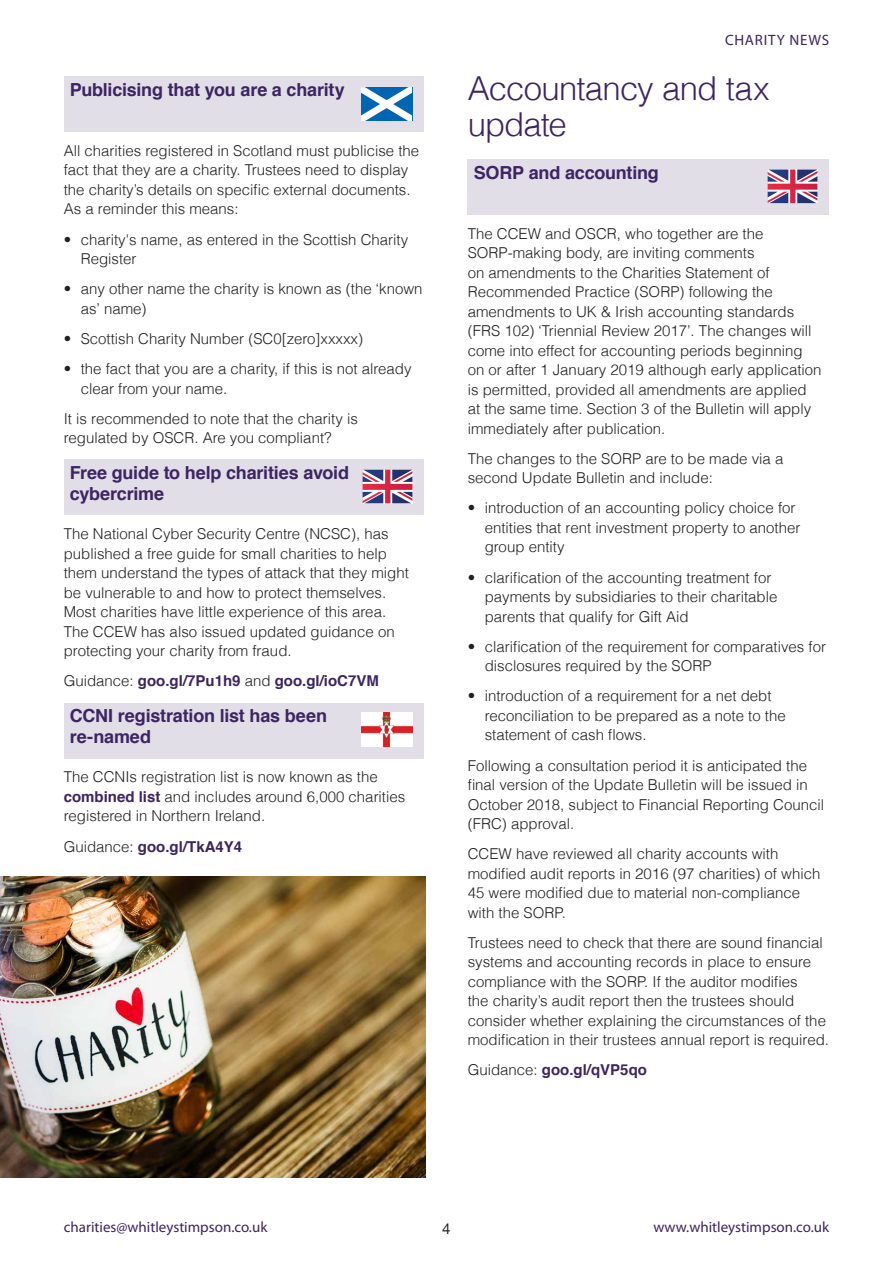
<style>
.page{position:relative;width:893px;height:1263px;background:#fff}
.page>*{position:absolute;margin:0;border:0;box-sizing:border-box;transform-origin:0 0}
.t1{font:300 33px/36px "Helvetica";letter-spacing:-.025em;color:#3d2462}
.t2{font:700 18px/21px "Helvetica";letter-spacing:-.01em;color:#3d2462}
.t3{font:300 15px/19.5px "Helvetica";color:#231f20}
.t4{font:700 15px "Helvetica";color:#3d2462}
.t5{font:15px "Myriad Pro";color:#3d2462}
.t6{font:15px "Myriad Pro";letter-spacing:.05em;color:#3d2462}
.t7{font:15px "Helvetica Neue";color:#231f20}
.s1{font-weight:300;color:#231f20}
.s2{font-weight:700;color:#3d2462}
</style>
<div class="page">
<div style="left:64px;top:77px;width:360px;height:55px;background:#e2dee7"></div>
<div style="left:64px;top:460px;width:360px;height:55px;background:#e2dee7"></div>
<div style="left:64px;top:703px;width:360px;height:55px;background:#e2dee7"></div>
<div style="left:468px;top:159px;width:361px;height:56px;background:#e2dee7"></div>
<svg style="left:361px;top:87px;width:51px;height:34px;background:#6ca6d3"></svg>
<svg style="left:363px;top:470px;width:49px;height:33px;background:#ab7191"></svg>
<img style="left:361px;top:712px;width:51px;height:35px">
<svg style="left:768px;top:169px;width:49px;height:34px;background:#ab7392"></svg>
<img style="left:0;top:876px;width:425px;height:302px">
<p class="t2" style="left:70px;top:80px;width:276px">Publicising that you are a charity</p>
<p class="t3" style="left:64px;top:141px;width:357px">All charities registered in Scotland must publicise the fact that they are a charity. Trustees need to display the charity’s details on specific external documents.<br>As a reminder this means:</p>
<p class="t3" style="left:81px;top:229px;width:329px;text-indent:-17px">• charity's name, as entered in the Scottish Charity<br>Register</p>
<p class="t3" style="left:81px;top:279px;width:343px;text-indent:-17px">• any other name the charity is known as (the ‘known as’ name)</p>
<p class="t3" style="left:64px;top:329px;width:301px">• Scottish Charity Number (SC0[zero]xxxxx)</p>
<p class="t3" style="left:81px;top:359px;width:332px;text-indent:-17px">• the fact that you are a charity, if this is not already clear from your name.</p>
<p class="t3" style="left:64px;top:408px;width:296px">It is recommended to note that the charity is regulated by OSCR. Are you compliant?</p>
<p class="t2" style="left:70px;top:463px;width:281px">Free guide to help charities avoid cybercrime</p>
<p class="t3" style="left:64px;top:524px;width:347px">The National Cyber Security Centre (NCSC), has published a free guide for small charities to help them understand the types of attack that they might be vulnerable to and how to protect themselves.<br>Most charities have little experience of this area.<br>The CCEW has also issued updated guidance on protecting your charity from fraud.</p>
<p class="t4" style="left:64px;top:671px;width:317px"><span class="s1">Guidance:</span> goo.gl/7Pu1h9 <span class="s1">and</span> goo.gl/ioC7VM</p>
<p class="t2" style="left:70px;top:707px;width:259px">CCNI registration list has been re-named</p>
<p class="t3" style="left:64px;top:767px;width:343px">The CCNIs registration list is now known as the <span class="s2">combined list</span> and includes around 6,000 charities registered in Northern Ireland.</p>
<p class="t4" style="left:64px;top:836px;width:180px"><span class="s1">Guidance:</span> goo.gl/TkA4Y4</p>
<p class="t6" style="left:725px;top:31px;width:106px">CHARITY NEWS</p>
<h1 class="t1" style="left:468px;top:70px;width:303px">Accountancy and tax update</h1>
<p class="t2" style="left:474px;top:163px;width:187px">SORP and accounting</p>
<p class="t3" style="left:468px;top:223px;width:355px">The CCEW and OSCR, who together are the SORP-making body, are inviting comments<br>on amendments to the Charities Statement of Recommended Practice (SORP) following the amendments to UK &amp; Irish accounting standards (FRS 102) ‘Triennial Review 2017’. The changes will come into effect for accounting periods beginning on or after 1 January 2019 although early application is permitted, provided all amendments are applied at the same time. Section 3 of the Bulletin will apply immediately after publication.</p>
<p class="t3" style="left:468px;top:449px;width:317px">The changes to the SORP are to be made via a second Update Bulletin and include:</p>
<p class="t3" style="left:485px;top:498px;width:317px;text-indent:-17px">• introduction of an accounting policy choice for entities that rent investment property to another group entity</p>
<p class="t3" style="left:485px;top:567px;width:294px;text-indent:-17px">• clarification of the accounting treatment for payments by subsidiaries to their charitable parents that qualify for Gift Aid</p>
<p class="t3" style="left:485px;top:636px;width:343px;text-indent:-17px">• clarification of the requirement for comparatives for disclosures required by the SORP</p>
<p class="t3" style="left:485px;top:686px;width:303px;text-indent:-17px">• introduction of a requirement for a net debt reconciliation to be prepared as a note to the statement of cash flows.</p>
<p class="t3" style="left:468px;top:755px;width:358px">Following a consultation period it is anticipated the final version of the Update Bulletin will be issued in October 2018, subject to Financial Reporting Council (FRC) approval.</p>
<p class="t3" style="left:468px;top:844px;width:354px">CCEW have reviewed all charity accounts with modified audit reports in 2016 (97 charities) of which 45 were modified due to material non-compliance with the SORP.</p>
<p class="t3" style="left:468px;top:933px;width:363px">Trustees need to check that there are sound financial systems and accounting records in place to ensure compliance with the SORP. If the auditor modifies<br>the charity’s audit report then the trustees should consider whether explaining the circumstances of the modification in their trustees annual report is required.</p>
<p class="t4" style="left:468px;top:1060px;width:181px"><span class="s1">Guidance:</span> goo.gl/qVP5qo</p>
<p class="t5" style="left:64px;top:1218px;width:205px">charities@whitleystimpson.co.uk</p>
<p class="t5" style="left:653px;top:1218px;width:177px">www.whitleystimpson.co.uk</p>
<p class="t7" style="left:442px;top:1220px;width:10px">4</p>
</div>
